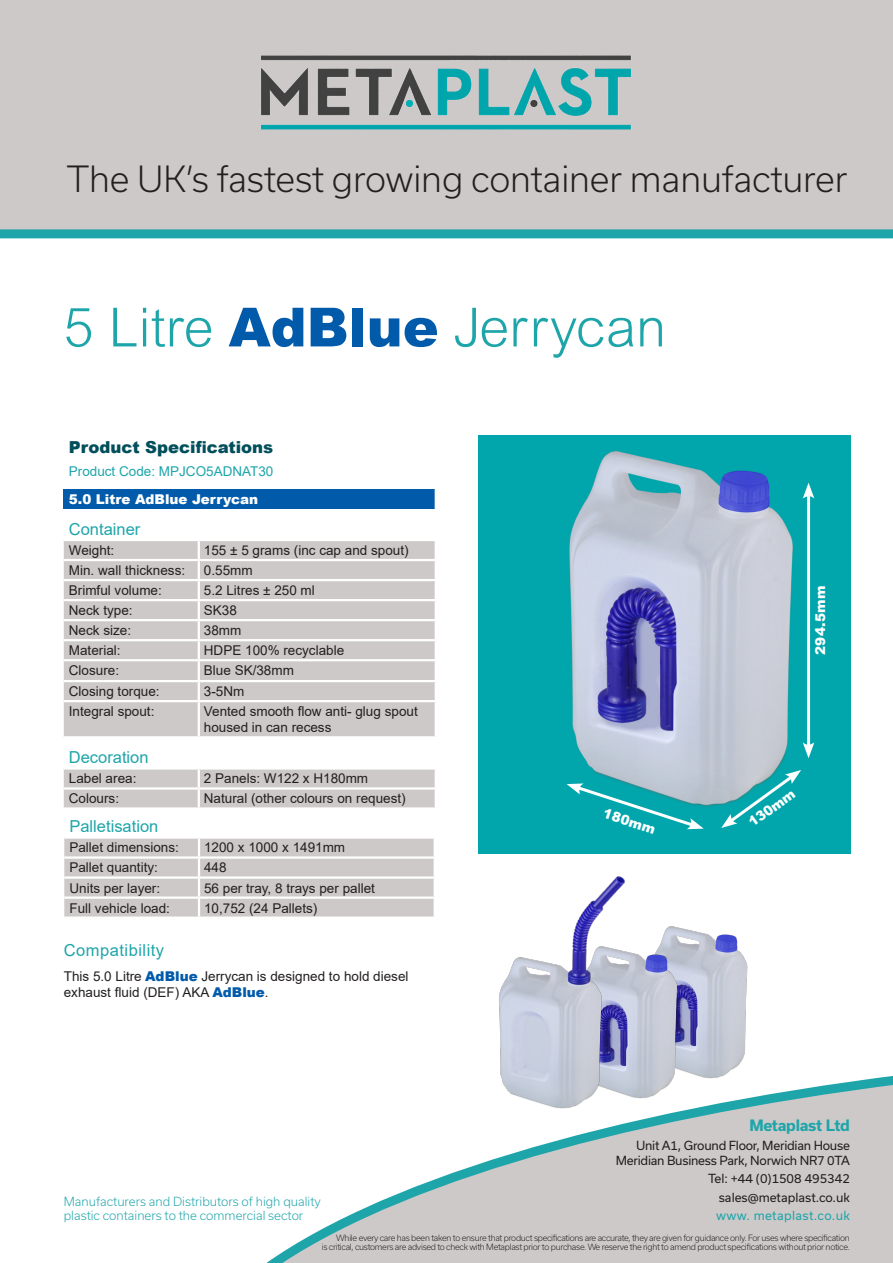
<style>
.page{position:relative;width:893px;height:1263px;background:#fff}
.page>*{position:absolute;margin:0;border:0;box-sizing:border-box;transform-origin:0 0}
.t1{font:300 54px "Arial";color:#1ea5aa}
.t2{font:300 34.5px "Usual";letter-spacing:-.005em;color:#231f20}
.t3{font:16.5px "Arial";color:#1ea5aa}
.t4{font:900 16.5px "Arial";color:#004f5a}
.t5{font:16.5px "Arial";letter-spacing:.03em;color:#1ea5aa}
.IPL_PullPara{font:700 15px "Usual";letter-spacing:-.02em;color:#1ea5aa}
.t6{font:13.5px/16.2px "Arial";color:#231f20}
.t7{font:900 13.5px "Arial";color:#fff}
.t8{font:13.5px "Arial";color:#1ea5aa}
.IPL_PullPara-2{font:300 12px/14.4px "Usual";color:#1ea5aa}
.IPL_PullPara-3{font:12px "Usual";letter-spacing:-.02em;color:#231f20}
.IPL_PullPara-4{font:12px "Usual";color:#231f20}
.IPL_PullPara-5{font:12px "Usual";letter-spacing:.03em;color:#1ea5aa}
.t9{font:300 8.25px "Usual";letter-spacing:-.035em;color:#231f20}
.s1{font-weight:900;color:#015aaa}
</style>
<div class="page">
<div style="left:0;top:0;width:893px;height:238px;background:#cdc9c8"></div>
<img style="left:259px;top:53px;width:375px;height:79px">
<svg style="left:266px;top:1076px;width:627px;height:187px"></svg>
<img style="left:478px;top:436px;width:372px;height:418px">
<svg style="left:64px;top:838px;width:371px;height:78px;background:#d2cecd"></svg>
<img style="left:660px;top:926px;width:107px;height:176px">
<img style="left:633px;top:945px;width:65px;height:177px">
<img style="left:489px;top:876px;width:144px;height:258px">
<hr style="left:807px;top:493px;width:3px;height:255px;background:#fff">
<svg style="left:803px;top:483px;width:11px;height:16px"></svg>
<svg style="left:803px;top:742px;width:11px;height:16px"></svg>
<svg style="left:567px;top:783px;width:137px;height:46px;background:#2fb0b6"></svg>
<svg style="left:721px;top:770px;width:80px;height:58px;background:#42b3b9"></svg>
<div style="left:64px;top:489px;width:372px;height:20px;background:#015aaa"></div>
<svg style="left:64px;top:541px;width:371px;height:266px;background:#d3d0cf"></svg>
<hr style="left:435px;top:489px;width:2px;height:20px;background:#fff">
<hr style="left:64px;top:559px;width:135px;height:2px;background:#fff">
<hr style="left:199px;top:559px;width:238px;height:2px;background:#fff">
<hr style="left:64px;top:579px;width:135px;height:2px;background:#fff">
<hr style="left:199px;top:579px;width:238px;height:2px;background:#fff">
<hr style="left:64px;top:599px;width:135px;height:2px;background:#fff">
<hr style="left:199px;top:599px;width:238px;height:2px;background:#fff">
<hr style="left:64px;top:619px;width:135px;height:2px;background:#fff">
<hr style="left:199px;top:619px;width:238px;height:2px;background:#fff">
<hr style="left:64px;top:639px;width:135px;height:2px;background:#fff">
<hr style="left:199px;top:639px;width:238px;height:2px;background:#fff">
<hr style="left:64px;top:659px;width:135px;height:2px;background:#fff">
<hr style="left:199px;top:659px;width:238px;height:2px;background:#fff">
<hr style="left:64px;top:680px;width:135px;height:2px;background:#fff">
<hr style="left:199px;top:680px;width:238px;height:2px;background:#fff">
<svg style="left:198px;top:541px;width:2px;height:159px"></svg>
<hr style="left:64px;top:700px;width:135px;height:2px;background:#fff">
<hr style="left:199px;top:700px;width:238px;height:2px;background:#fff">
<hr style="left:198px;top:702px;width:2px;height:34px;background:#fff">
<hr style="left:64px;top:736px;width:135px;height:2px;background:#fff">
<hr style="left:199px;top:736px;width:238px;height:2px;background:#fff">
<hr style="left:64px;top:767px;width:135px;height:2px;background:#fff">
<hr style="left:199px;top:767px;width:238px;height:2px;background:#fff">
<hr style="left:64px;top:787px;width:135px;height:3px;background:#fff">
<hr style="left:199px;top:787px;width:238px;height:3px;background:#fff">
<svg style="left:198px;top:769px;width:2px;height:38px"></svg>
<p class="t2" style="left:67px;top:160px;width:782px">The UK’s fastest growing container manufacturer</p>
<p class="t1" style="left:64px;top:297px;width:604px">5 Litre <span class="s1">AdBlue</span> Jerrycan</p>
<p class="t4" style="left:69px;top:435px;width:206px">Product Specifications</p>
<p class="t8" style="left:69px;top:462px;width:206px">Product Code: MPJCO5ADNAT30</p>
<p class="t7" style="left:69px;top:489px;width:191px">5.0 Litre AdBlue Jerrycan</p>
<p class="t3" style="left:69px;top:518px;width:73px">Container</p>
<p class="t6" style="left:69px;top:542px;width:47px">Weight:</p>
<p class="t6" style="left:204px;top:542px;width:206px">155 ± 5 grams (inc cap and spout)</p>
<p class="t6" style="left:69px;top:562px;width:118px">Min. wall thickness:</p>
<p class="t6" style="left:204px;top:562px;width:50px">0.55mm</p>
<p class="t6" style="left:69px;top:582px;width:95px">Brimful volume:</p>
<p class="t6" style="left:204px;top:582px;width:112px">5.2 Litres ± 250 ml</p>
<p class="t6" style="left:69px;top:602px;width:65px">Neck type:</p>
<p class="t6" style="left:204px;top:602px;width:35px">SK38</p>
<p class="t6" style="left:69px;top:622px;width:64px">Neck size:</p>
<p class="t6" style="left:204px;top:622px;width:39px">38mm</p>
<p class="t6" style="left:69px;top:642px;width:53px">Material:</p>
<p class="t6" style="left:204px;top:642px;width:142px">HDPE 100% recyclable</p>
<p class="t6" style="left:69px;top:662px;width:52px">Closure:</p>
<p class="t6" style="left:204px;top:662px;width:92px">Blue SK/38mm</p>
<p class="t6" style="left:69px;top:683px;width:92px">Closing torque:</p>
<p class="t6" style="left:204px;top:683px;width:42px">3-5Nm</p>
<p class="t6" style="left:69px;top:703px;width:87px">Integral spout:</p>
<p class="t6" style="left:204px;top:703px;width:215px">Vented smooth flow anti- glug spout housed in can recess</p>
<p class="t3" style="left:69px;top:746px;width:81px">Decoration</p>
<p class="t6" style="left:69px;top:770px;width:69px">Label area:</p>
<p class="t6" style="left:204px;top:770px;width:166px">2 Panels: W122 x H180mm</p>
<p class="t6" style="left:69px;top:790px;width:52px">Colours:</p>
<p class="t6" style="left:204px;top:790px;width:203px">Natural (other colours on request)</p>
<p class="t3" style="left:69px;top:815px;width:90px">Palletisation</p>
<p class="t6" style="left:69px;top:839px;width:111px">Pallet dimensions:</p>
<p class="t6" style="left:204px;top:839px;width:143px">1200 x 1000 x 1491mm</p>
<p class="t6" style="left:69px;top:859px;width:90px">Pallet quantity:</p>
<p class="t6" style="left:204px;top:859px;width:24px">448</p>
<p class="t6" style="left:69px;top:879px;width:92px">Units per layer:</p>
<p class="t6" style="left:204px;top:879px;width:172px">56 per tray, 8 trays per pallet</p>
<p class="t6" style="left:69px;top:900px;width:102px">Full vehicle load:</p>
<p class="t6" style="left:204px;top:900px;width:115px">10,752 (24 Pallets)</p>
<p class="t5" style="left:64px;top:939px;width:102px">Compatibility</p>
<p class="t6" style="left:64px;top:968px;width:346px">This 5.0 Litre <span class="s1">AdBlue</span> Jerrycan is designed to hold diesel exhaust fluid (DEF) AKA <span class="s1">AdBlue</span>.</p>
<p class="t7" style="left:607px;top:803px;width:56px;rotate:18deg">180mm</p>
<p class="t7" style="left:810px;top:655px;width:71px;rotate:-90deg">294.5mm</p>
<p class="t7" style="left:744px;top:815px;width:56px;rotate:-36deg">130mm</p>
<p class="IPL_PullPara-2" style="left:64px;top:1194px;width:259px">Manufacturers and Distributors of high quality plastic containers to the commercial sector</p>
<p class="IPL_PullPara" style="left:749px;top:1117px;width:102px">Metaplast Ltd</p>
<p class="IPL_PullPara-3" style="left:636px;top:1139px;width:215px">Unit A1, Ground Floor, Meridian House</p>
<p class="IPL_PullPara-3" style="left:616px;top:1153px;width:236px">Meridian Business Park, Norwich NR7 0TA</p>
<p class="IPL_PullPara-4" style="left:708px;top:1172px;width:143px">Tel: +44 (0)1508 495342</p>
<p class="IPL_PullPara-4" style="left:719px;top:1190px;width:133px">sales@metaplast.co.uk</p>
<p class="IPL_PullPara-5" style="left:716px;top:1209px;width:135px">www. metaplast.co.uk</p>
<p class="t9" style="left:336px;top:1233px;width:515px">While every care has been taken to ensure that product specifications are accurate, they are given for guidance only. For uses where specification</p>
<p class="t9" style="left:322px;top:1242px;width:530px">is critical, customers are advised to check with Metaplast prior to purchase. We reserve the right to amend product specifications without prior notice.</p>
</div>
